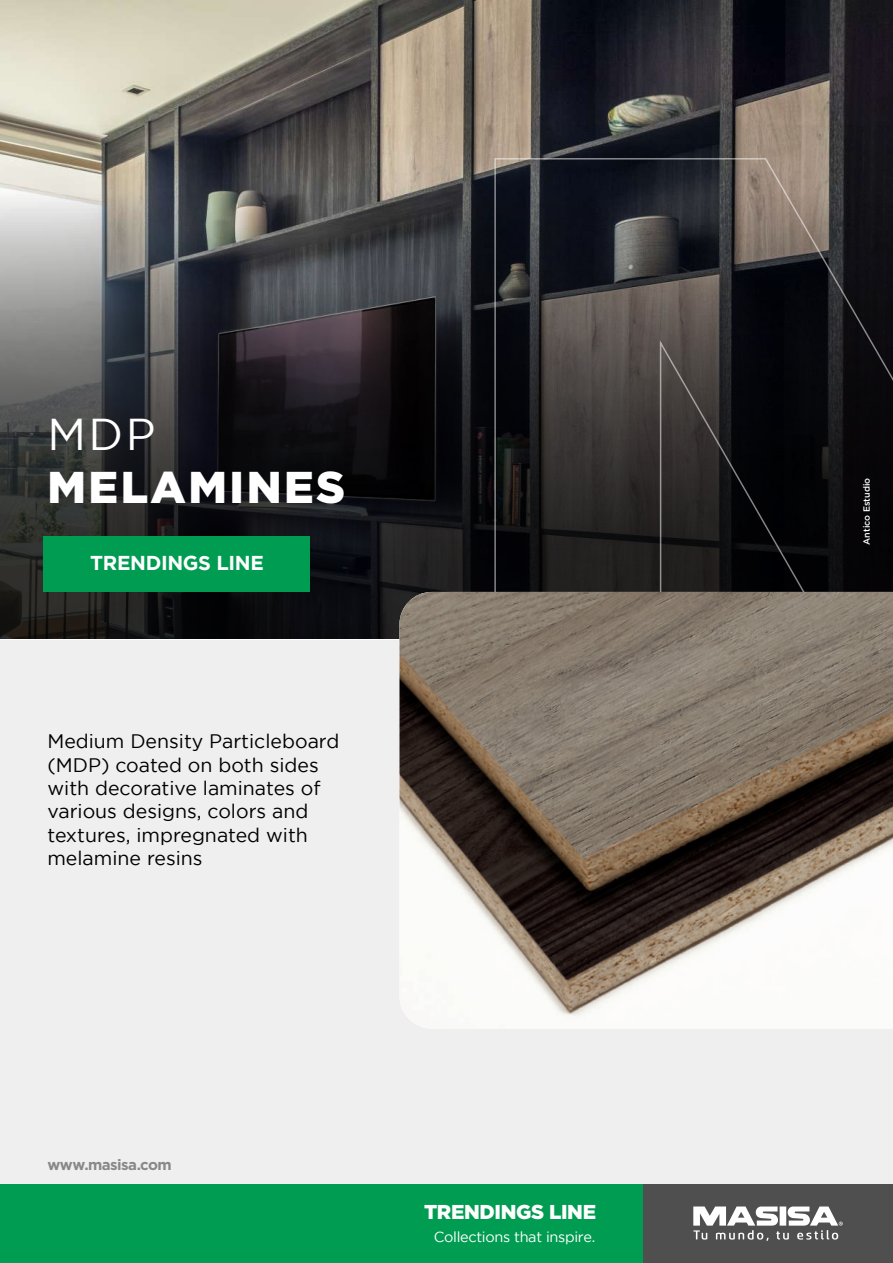
<style>
.page{position:relative;width:893px;height:1263px;background:#fff}
.page>*{position:absolute;margin:0;border:0;box-sizing:border-box;transform-origin:0 0}
.t1{font:900 44.55px "Gotham";letter-spacing:.055em;color:#fff}
.t2{font:44.55px "Gotham";color:#fff}
.t3{font:900 20.1px "Gotham";letter-spacing:-.02em;color:#fff}
.t4{font:700 20.1px "Gotham";letter-spacing:-.02em;color:#fff}
.t5{font:19.5px/23.4px "Gotham";color:#000}
.t6{font:700 15px "Gotham";letter-spacing:-.035em;color:#898789}
.t7{font:14.55px "Gotham";letter-spacing:-.02em;color:#fff}
.t8{font:500 9px "Gotham";color:#fff}
</style>
<div class="page">
<div style="left:0;top:640px;width:893px;height:544px;background:#efefef"></div>
<img style="left:0;top:1px;width:893px;height:125px">
<svg style="left:0;top:126px;width:893px;height:513px;background:#403f40"></svg>
<svg style="left:494px;top:158px;width:399px;height:434px;background:#282627"></svg>
<img style="left:399px;top:592px;width:494px;height:437px">
<div style="left:0;top:1184px;width:643px;height:79px;background:#009c52"></div>
<div style="left:643px;top:1184px;width:250px;height:79px;background:#4f4f4f"></div>
<svg style="left:693px;top:1206px;width:150px;height:35px"></svg>
<div style="left:44px;top:536px;width:266px;height:56px;background:#009c52"></div>
<h1 class="t2" style="left:47px;top:409px;width:110px">MDP</h1>
<h1 class="t1" style="left:47px;top:462px;width:299px">MELAMINES</h1>
<p class="t4" style="left:90px;top:551px;width:175px">TRENDINGS LINE</p>
<p class="t5" style="left:47px;top:729px;width:293px">Medium Density Particleboard (MDP) coated on both sides with decorative laminates of various designs, colors and textures, impregnated with melamine resins</p>
<p class="t6" style="left:47px;top:1156px;width:126px">www.masisa.com</p>
<p class="t3" style="left:424px;top:1200px;width:173px">TRENDINGS LINE</p>
<p class="t7" style="left:434px;top:1228px;width:163px">Collections that inspire.</p>
<p class="t8" style="left:861px;top:545px;width:68px;rotate:-90deg">Antico Estudio</p>
</div>
